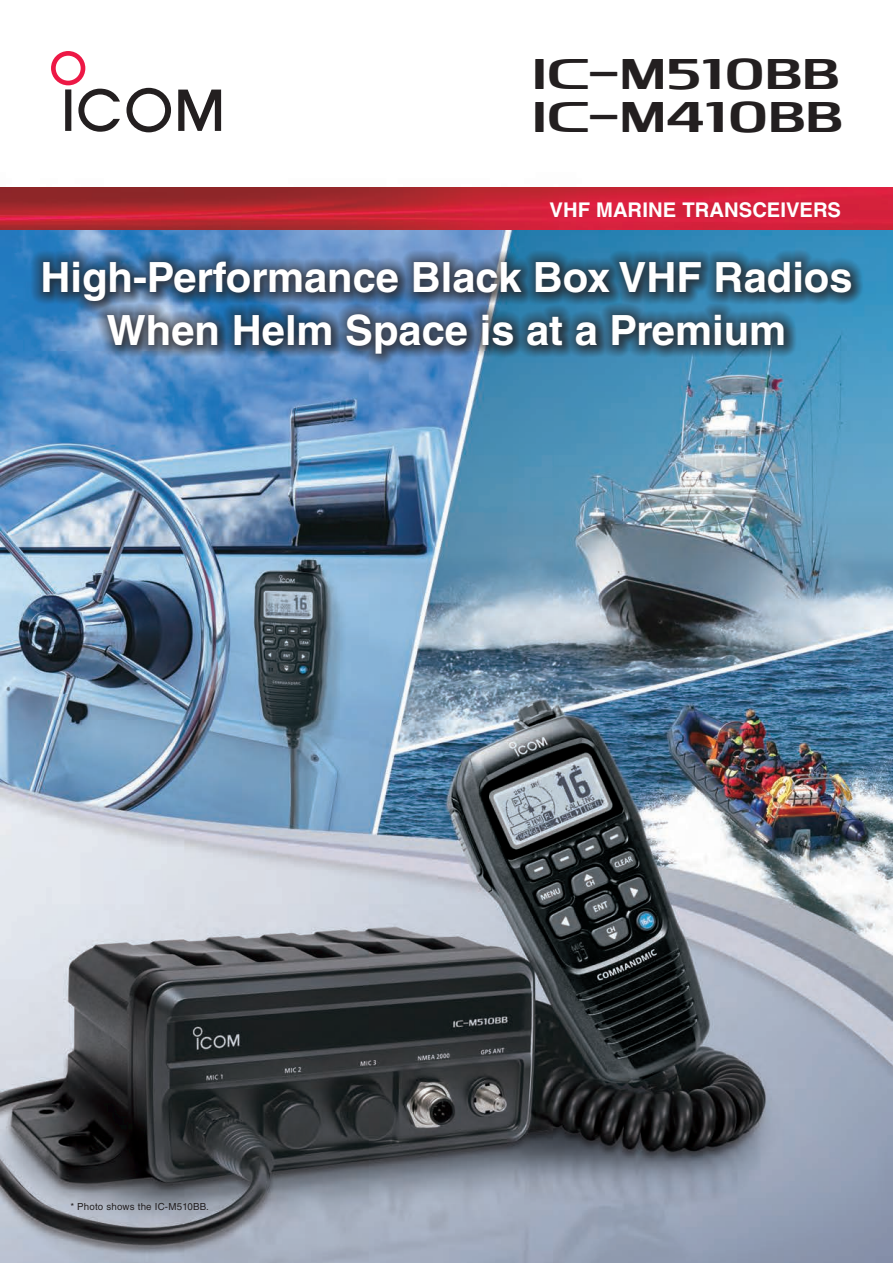
<style>
.page{position:relative;width:893px;height:1263px;background:#fff}
.page>*{position:absolute;margin:0;border:0;box-sizing:border-box;transform-origin:0 0}
.t1{font:700 41.7px/52.5px "Helvetica LT Std";color:#fff;text-align:center}
.t2{font:37.5px/42.8px "Icom CI PRODUCT";letter-spacing:-.01em;color:#231f20}
.t3{font:700 20.25px "Helvetica LT Std";color:#fff}
.t4{font:9.75px "Helvetica LT Std";letter-spacing:.02em;color:#231f20}
</style>
<div class="page">
<img style="left:0;top:87px;width:893px;height:1176px">
<svg style="left:30px;top:249px;width:833px;height:116px;background:#3d6789"></svg>
<img style="left:0;top:187px;width:893px;height:43px">
<svg style="left:178px;top:90px;width:43px;height:41px"></svg>
<svg style="left:126px;top:88px;width:45px;height:44px"></svg>
<svg style="left:51px;top:51px;width:69px;height:81px"></svg>
<p class="t2" style="left:535px;top:51px;width:312px">|M510BB |M410BB</p>
<p class="t3" style="left:550px;top:197px;width:293px">VHF MARINE TRANSCEIVERS</p>
<p class="t1" style="left:40px;top:250px;width:814px">High-Performance Black Box VHF Radios<br>When Helm Space is at a Premium</p>
<p class="t4" style="left:70px;top:1201px;width:140px">* Photo shows the IC-M510BB.</p>
</div>
